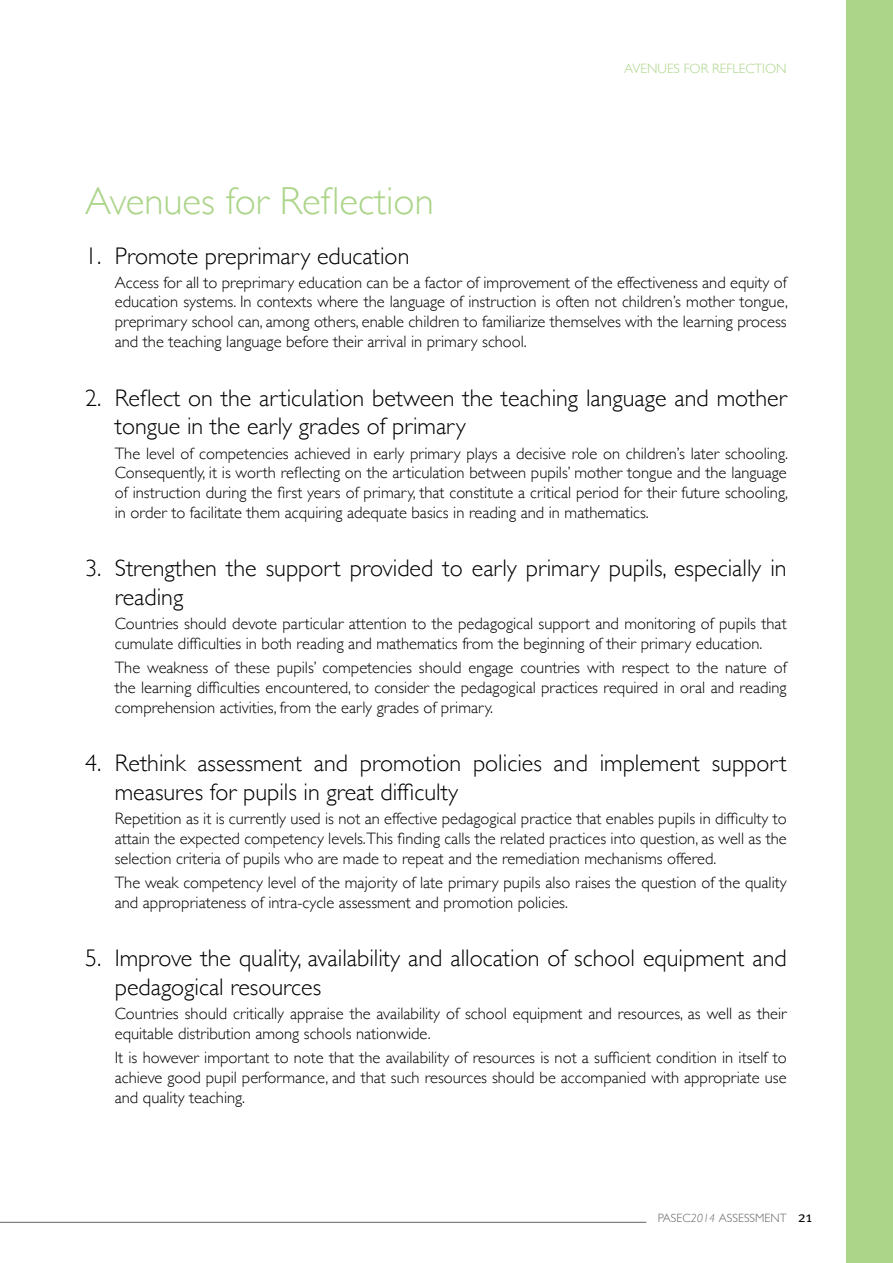
<style>
.page{position:relative;width:893px;height:1263px;background:#fff}
.page>*{position:absolute;margin:0;border:0;box-sizing:border-box;transform-origin:0 0}
.t1{font:300 39px "Gill Sans";color:#acd58a}
.t2{font:300 24px/28.8px "Gill Sans";color:#000}
.t3{font:300 16.5px/19.8px "Gill Sans";color:#000;text-align:justify}
.t4{font:300 13.5px "Gill Sans";color:#acd58a}
.t5{font:300 12px "Gill Sans";color:#636466}
.s1{font-style:italic}
.s2{font-family:"Meta Normal";font-weight:400;font-size:15px;color:#000}
</style>
<div class="page">
<hr style="left:0;top:1222px;width:646px;height:1px;background:#636466">
<div style="left:847px;top:0;width:46px;height:1263px;background:#acd58a"></div>
<p class="t4" style="left:624px;top:58px;width:25px">Avenues</p>
<p class="t4" style="left:684px;top:58px;width:10px">for</p>
<p class="t4" style="left:712px;top:58px;width:16px">Reflection</p>
<h1 class="t1" style="left:85px;top:170px;width:350px">Avenues for Reflection</h1>
<h2 class="t2" style="left:85px;top:240px;width:326px">1. Promote preprimary education</h2>
<p class="t3" style="left:115px;top:272px;width:675px">Access for all to preprimary education can be a factor of improvement of the effectiveness and equity of education systems. In contexts where the language of instruction is often not children’s mother tongue, preprimary school can, among others, enable children to familiarize themselves with the learning process and the teaching language before their arrival in primary school.</p>
<h2 class="t2" style="left:115px;top:382px;width:674px;text-indent:-30px">2.Reflect on the articulation between the teaching language and mother tongue in the early grades of primary</h2>
<p class="t3" style="left:115px;top:442px;width:675px">The level of competencies achieved in early primary plays a decisive role on children’s later schooling.<br>Consequently, it is worth reflecting on the articulation between pupils’ mother tongue and the language of instruction during the first years of primary, that constitute a critical period for their future schooling, in order to facilitate them acquiring adequate basics in reading and in mathematics.</p>
<h2 class="t2" style="left:115px;top:553px;width:673px;text-indent:-30px">3. Strengthen the support provided to early primary pupils, especially in reading</h2>
<p class="t3" style="left:115px;top:613px;width:673px">Countries should devote particular attention to the pedagogical support and monitoring of pupils that cumulate difficulties in both reading and mathematics from the beginning of their primary education.</p>
<p class="t3" style="left:115px;top:657px;width:673px">The weakness of these pupils’ competencies should engage countries with respect to the nature of the learning difficulties encountered, to consider the pedagogical practices required in oral and reading comprehension activities, from the early grades of primary.</p>
<h2 class="t2" style="left:115px;top:748px;width:673px;text-indent:-30px">4.Rethink assessment and promotion policies and implement support measures for pupils in great difficulty</h2>
<p class="t3" style="left:115px;top:808px;width:673px">Repetition as it is currently used is not an effective pedagogical practice that enables pupils in difficulty to attain the expected competency levels.This finding calls the related practices into question, as well as the selection criteria of pupils who are made to repeat and the remediation mechanisms offered.</p>
<p class="t3" style="left:115px;top:872px;width:673px">The weak competency level of the majority of late primary pupils also raises the question of the quality and appropriateness of intra-cycle assessment and promotion policies.</p>
<h2 class="t2" style="left:115px;top:943px;width:673px;text-indent:-30px">5. Improve the quality, availability and allocation of school equipment and pedagogical resources</h2>
<p class="t3" style="left:115px;top:1003px;width:674px">Countries should critically appraise the availability of school equipment and resources, as well as their equitable distribution among schools nationwide.</p>
<p class="t3" style="left:115px;top:1047px;width:673px">It is however important to note that the availability of resources is not a sufficient condition in itself to achieve good pupil performance, and that such resources should be accompanied with appropriate use and quality teaching.</p>
<p class="t5" style="left:658px;top:1209px;width:69px">PASEC<span class="s1">2014</span> assess</p>
<p class="t5" style="left:755px;top:1209px;width:58px">ment <span class="s2">21</span></p>
</div>
